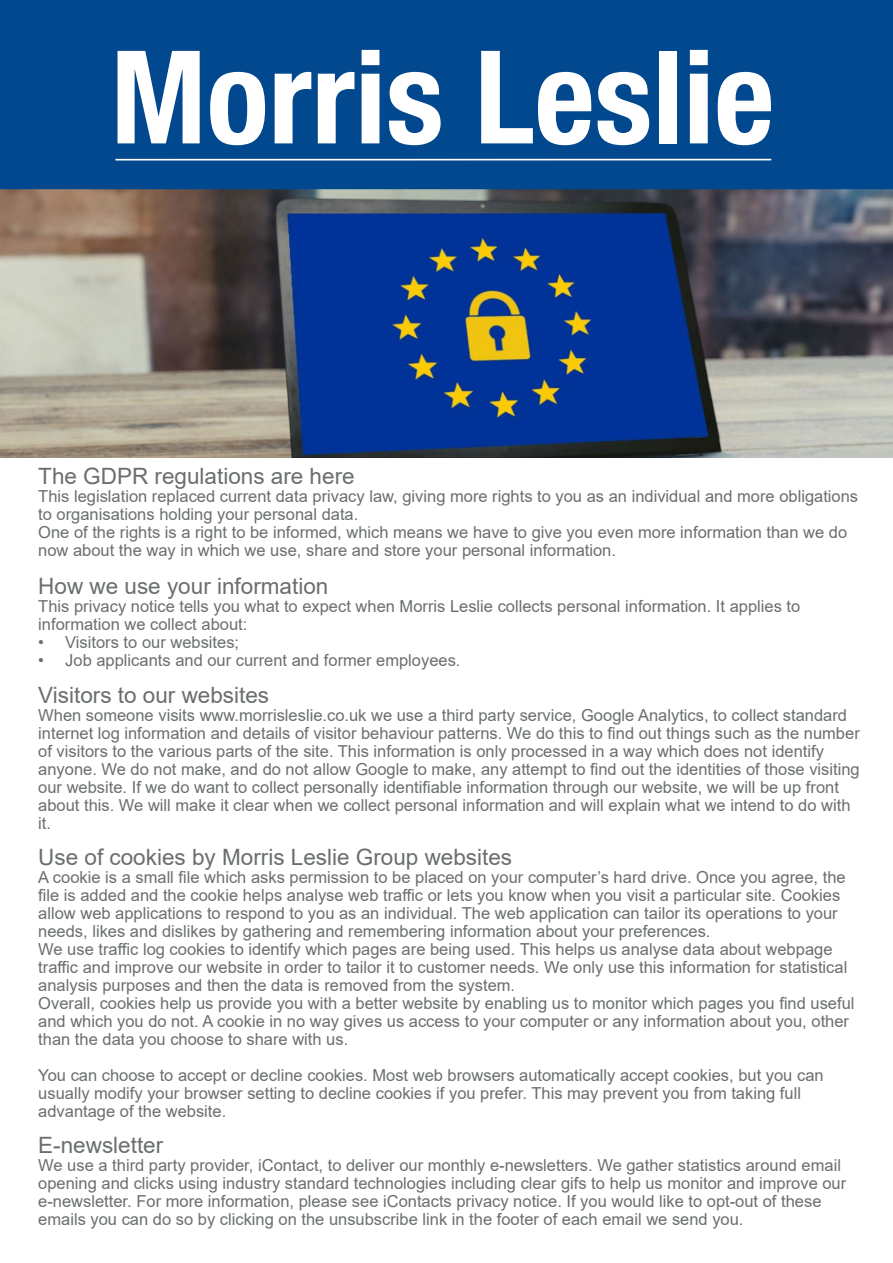
<style>
.page{position:relative;width:893px;height:1263px;background:#fff}
.page>*{position:absolute;margin:0;border:0;box-sizing:border-box;transform-origin:0 0}
.t1{font:700 condensed 129.6px "Helvetica Neue LT Std";color:#fff}
.t2{font:22.5px "Arial";color:#6a6e70}
.t3{font:16.5px/18px "Arial";color:#6a6e70}
</style>
<div class="page">
<img style="left:0;top:189px;width:893px;height:268px">
<div style="left:1px;top:1px;width:891px;height:187px;background:#01488f"></div>
<div style="left:0;top:0;width:893px;height:189px;border:2px solid #01488f"></div>
<hr style="left:115px;top:159px;width:656px;height:2px;background:#fff">
<p class="t1" style="left:111px;top:19px;width:665px">Morris Leslie</p>
<p class="t2" style="left:38px;top:461px;width:318px">The GDPR regulations are here</p>
<p class="t3" style="left:38px;top:487px;width:821px">This legislation replaced current data privacy law, giving more rights to you as an individual and more obligations to organisations holding your personal data.</p>
<p class="t3" style="left:38px;top:523px;width:810px">One of the rights is a right to be informed, which means we have to give you even more information than we do now about the way in which we use, share and store your personal information.</p>
<p class="t2" style="left:38px;top:570px;width:292px">How we use your information</p>
<p class="t3" style="left:38px;top:597px;width:764px">This privacy notice tells you what to expect when Morris Leslie collects personal information. It applies to information we collect about:</p>
<p class="t3" style="left:38px;top:633px;width:202px">• Visitors to our websites;</p>
<p class="t3" style="left:38px;top:651px;width:424px">• Job applicants and our current and former employees.</p>
<p class="t2" style="left:38px;top:680px;width:232px">Visitors to our websites</p>
<p class="t3" style="left:38px;top:706px;width:823px">When someone visits www.morrisleslie.co.uk we use a third party service, Google Analytics, to collect standard internet log information and details of visitor behaviour patterns. We do this to find out things such as the number of visitors to the various parts of the site. This information is only processed in a way which does not identify anyone. We do not make, and do not allow Google to make, any attempt to find out the identities of those visiting our website. If we do want to collect personally identifiable information through our website, we will be up front about this. We will make it clear when we collect personal information and will explain what we intend to do with it.</p>
<p class="t2" style="left:38px;top:842px;width:475px">Use of cookies by Morris Leslie Group websites</p>
<p class="t3" style="left:38px;top:868px;width:809px">A cookie is a small file which asks permission to be placed on your computer’s hard drive. Once you agree, the file is added and the cookie helps analyse web traffic or lets you know when you visit a particular site. Cookies allow web applications to respond to you as an individual. The web application can tailor its operations to your needs, likes and dislikes by gathering and remembering information about your preferences.</p>
<p class="t3" style="left:38px;top:940px;width:811px">We use traffic log cookies to identify which pages are being used. This helps us analyse data about webpage traffic and improve our website in order to tailor it to customer needs. We only use this information for statistical analysis purposes and then the data is removed from the system.</p>
<p class="t3" style="left:38px;top:994px;width:818px">Overall, cookies help us provide you with a better website by enabling us to monitor which pages you find useful and which you do not. A cookie in no way gives us access to your computer or any information about you, other than the data you choose to share with us.</p>
<p class="t3" style="left:38px;top:1066px;width:787px">You can choose to accept or decline cookies. Most web browsers automatically accept cookies, but you can usually modify your browser setting to decline cookies if you prefer. This may prevent you from taking full advantage of the website.</p>
<p class="t2" style="left:38px;top:1130px;width:127px">E-newsletter</p>
<p class="t3" style="left:38px;top:1156px;width:809px">We use a third party provider, iContact, to deliver our monthly e-newsletters. We gather statistics around email opening and clicks using industry standard technologies including clear gifs to help us monitor and improve our e-newsletter. For more information, please see iContacts privacy notice. If you would like to opt-out of these emails you can do so by clicking on the unsubscribe link in the footer of each email we send you.</p>
</div>
